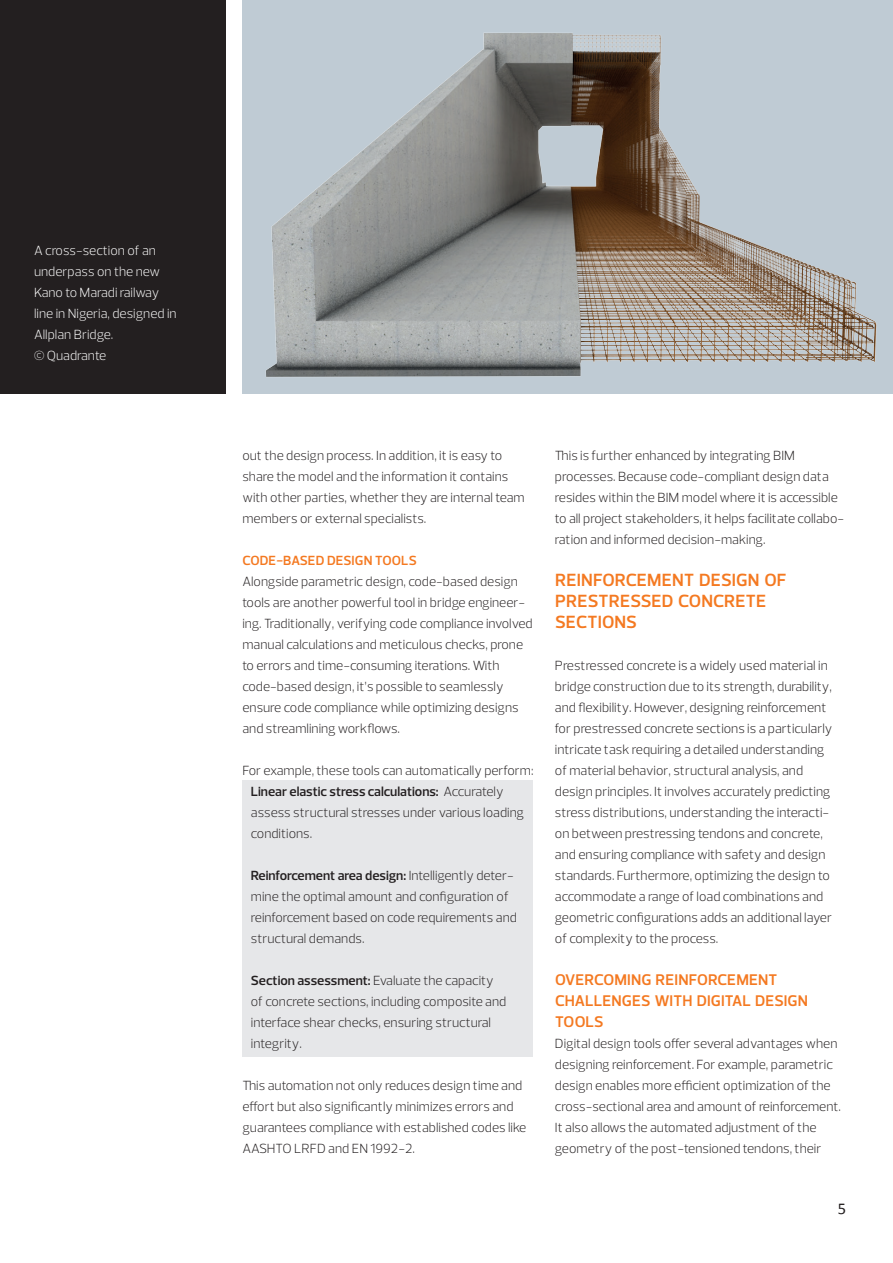
<style>
.page{position:relative;width:893px;height:1263px;background:#fff}
.page>*{position:absolute;margin:0;border:0;box-sizing:border-box;transform-origin:0 0}
.subhead{font:600 18px/21px "Prelo";letter-spacing:.015em;color:#f47921}
.t1{font:16.5px "Calibri";color:#231f20}
.subhead-2{font:600 15.75px/21px "Prelo";letter-spacing:.01em;color:#f47921}
.fließtext{font:300 13.5px/21px "Prelo";color:#231f20}
.subhead_2_Ebene{font:300 13.5px/21px "Prelo";color:#231f20}
.fließtext-2{font:300 13.5px/21px "Prelo";color:#fff}
.s1{font-weight:600;color:#f47921}
.s2{font-weight:600}
</style>
<div class="page">
<svg style="left:242px;top:0;width:651px;height:393px;fill:#bfcbd4"></svg>
<div style="left:242px;top:780px;width:291px;height:277px;background:#e6e7e9"></div>
<div style="left:0;top:0;width:225px;height:393px;background:#231f20"></div>
<p class="fließtext-2" style="left:34px;top:240px;width:144px">A cross-section of an underpass on the new<br>Kano to Maradi railway line in Nigeria, designed in<br>Allplan Bridge.</p>
<p class="fließtext-2" style="left:34px;top:345px;width:74px">© Quadrante</p>
<p class="fließtext" style="left:242px;top:445px;width:284px">out the design process. In addition, it is easy to share the model and the information it contains with other parties, whether they are internal team members or external specialists.</p>
<p class="subhead_2_Ebene" style="left:242px;top:550px;width:292px"><span class="s1">CODE-BASED DESIGN TOOLS<br></span>Alongside parametric design, code-based design tools are another powerful tool in bridge engineer&shy;ing. Traditionally, verifying code compliance involved manual calculations and meticulous checks, prone to errors and time-consuming iterations. With code-based design, it’s possible to seamlessly ensure code compliance while optimizing designs and streamlining workflows.</p>
<p class="subhead_2_Ebene" style="left:242px;top:760px;width:293px">For example, these tools can automatically perform:</p>
<p class="fließtext" style="left:251px;top:781px;width:275px"><span class="s2">Linear elastic stress calculations:</span> Accurately assess structural stresses under various loading conditions.</p>
<p class="fließtext" style="left:251px;top:865px;width:268px"><span class="s2">Reinforcement area design:</span> Intelligently deter&shy;mine the optimal amount and configuration of reinforcement based on code requirements and structural demands.</p>
<p class="fließtext" style="left:251px;top:970px;width:257px"><span class="s2">Section assessment:</span> Evaluate the capacity of concrete sections, including composite and interface shear checks, ensuring structural integrity.</p>
<p class="fließtext" style="left:242px;top:1075px;width:285px">This automation not only reduces design time and effort but also significantly minimizes errors and guarantees compliance with established codes like AASHTO LRFD and EN 1992-2.</p>
<p class="fließtext" style="left:555px;top:445px;width:291px">This is further enhanced by integrating BIM processes. Because code-compliant design data resides within the BIM model where it is accessible to all project stakeholders, it helps facilitate collabo&shy;ration and informed decision-making.</p>
<p class="subhead" style="left:555px;top:570px;width:233px">REINFORCEMENT DESIGN OF<br>PRESTRESSED CONCRETE<br>SECTIONS</p>
<p class="subhead_2_Ebene" style="left:555px;top:655px;width:279px">Prestressed concrete is a widely used material in bridge construction due to its strength, durability, and flexibility. However, designing reinforcement for prestressed concrete sections is a particularly intricate task requiring a detailed understanding of material behavior, structural analysis, and design principles. It involves accurately predicting stress distributions, understanding the interacti&shy;on between prestressing tendons and concrete, and ensuring compliance with safety and design standards. Furthermore, optimizing the design to accommodate a range of load combinations and geometric configurations adds an additional layer of complexity to the process.</p>
<p class="subhead-2" style="left:555px;top:969px;width:255px">OVERCOMING REINFORCEMENT<br>CHALLENGES WITH DIGITAL DESIGN<br>TOOLS</p>
<p class="fließtext" style="left:555px;top:1033px;width:288px">Digital design tools offer several advantages when designing reinforcement. For example, parametric design enables more efficient optimization of the cross-sectional area and amount of reinforcement.<br>It also allows the automated adjustment of the geometry of the post-tensioned tendons, their</p>
<p class="t1" style="left:838px;top:1198px;width:10px">5</p>
</div>
